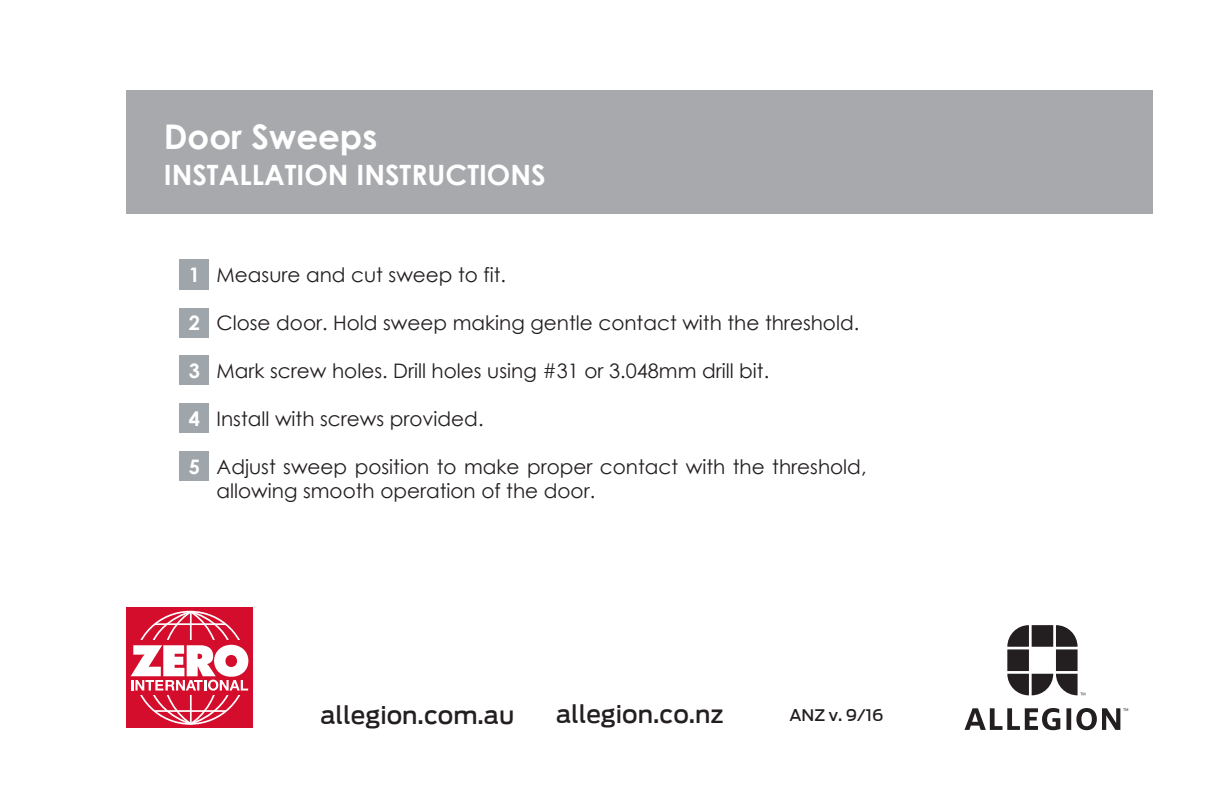
<style>
.page{position:relative;width:1224px;height:792px;background:#fff}
.page>*{position:absolute;margin:0;border:0;box-sizing:border-box;transform-origin:0 0}
.t1{font:700 34px "Century Gothic";color:#fff}
.t2{font:700 28px "Century Gothic";color:#fff}
.t3{font:500 24px "Antenna";color:#231f20}
.t4{font:20px/24px "Century Gothic";color:#231f20}
.t5{font:700 20px "Century Gothic";color:#fff}
.t6{font:500 16px "Antenna";color:#231f20}
</style>
<div class="page">
<div style="left:179px;top:451px;width:30px;height:30px;background:#9ea5ab"></div>
<div style="left:179px;top:308px;width:30px;height:30px;background:#9ea5ab"></div>
<div style="left:179px;top:403px;width:30px;height:30px;background:#9ea5ab"></div>
<div style="left:179px;top:355px;width:30px;height:30px;background:#9ea5ab"></div>
<div style="left:179px;top:259px;width:30px;height:30px;background:#9ea5ab"></div>
<div style="left:127px;top:90px;width:1026px;height:124px;background:#a8a9ad"></div>
<svg style="left:1007px;top:625px;width:78px;height:70px"></svg>
<svg style="left:965px;top:708px;width:163px;height:22px"></svg>
<div style="left:126px;top:607px;width:126px;height:121px;background:#d30d2b"></div>
<svg style="left:131px;top:610px;width:117px;height:115px"></svg>
<h1 class="t1" style="left:164px;top:111px;width:215px">Door Sweeps</h1>
<h2 class="t2" style="left:164px;top:154px;width:383px">INSTALLATION INSTRUCTIONS</h2>
<p class="t5" style="left:189px;top:259px;width:13px">1</p>
<p class="t5" style="left:189px;top:307px;width:13px">2</p>
<p class="t5" style="left:189px;top:355px;width:13px">3</p>
<p class="t5" style="left:189px;top:403px;width:13px">4</p>
<p class="t5" style="left:189px;top:451px;width:13px">5</p>
<p class="t4" style="left:217px;top:263px;width:291px">Measure and cut sweep to fit.</p>
<p class="t4" style="left:217px;top:311px;width:644px">Close door. Hold sweep making gentle contact with the threshold.</p>
<p class="t4" style="left:217px;top:359px;width:554px">Mark screw holes. Drill holes using #31 or 3.048mm drill bit.</p>
<p class="t4" style="left:217px;top:407px;width:269px">Install with screws provided.</p>
<p class="t4" style="left:217px;top:455px;width:652px">Adjust sweep position to make proper contact with the threshold, allowing smooth operation of the door.</p>
<p class="t3" style="left:320px;top:701px;width:195px">allegion.com.au</p>
<p class="t3" style="left:556px;top:700px;width:169px">allegion.co.nz</p>
<p class="t6" style="left:789px;top:706px;width:96px">ANZ v. 9/16</p>
</div>
